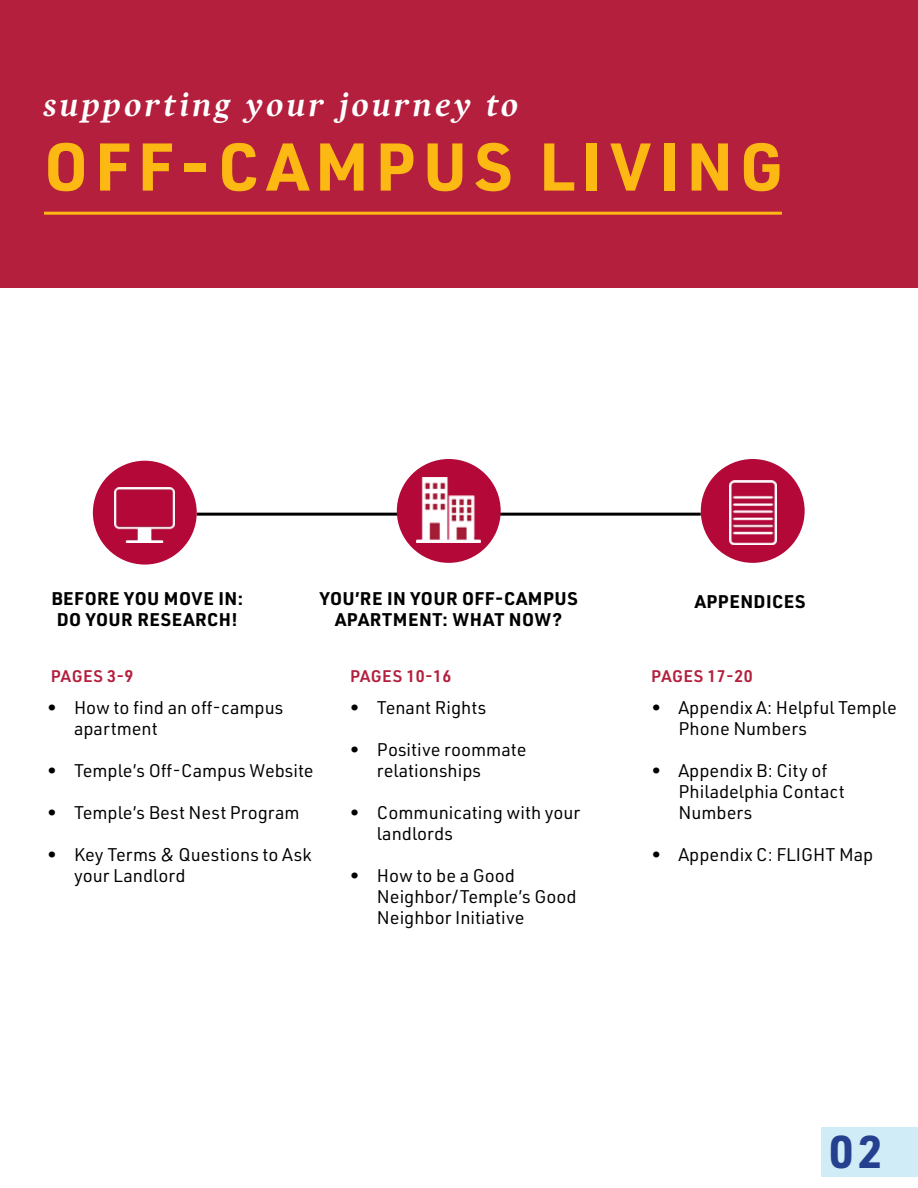
<style>
.page{position:relative;width:918px;height:1188px;background:#fff}
.page>*{position:absolute;margin:0;border:0;box-sizing:border-box;transform-origin:0 0}
.t1{font:700 66px "URWDIN";letter-spacing:.1em;color:#fdb913}
.t2{font:700 45px "URWDIN";color:#25408f}
.t3{font:italic 700 33px "Harfang";letter-spacing:.09em;color:#fff}
.t4{font:18px/21px "URWDIN";color:#000}
.t5{font:700 18px/21.6px "URWDIN";letter-spacing:.025em;color:#000}
.t6{font:600 16.5px "URWDIN";letter-spacing:.025em;color:#b31f3d}
</style>
<div class="page">
<div style="left:0;top:0;width:918px;height:287px;background:#b31f3d"></div>
<hr style="left:44px;top:212px;width:738px;height:3px;background:#fdb913">
<hr style="left:197px;top:513px;width:202px;height:3px;background:#000">
<hr style="left:498px;top:513px;width:203px;height:3px;background:#000">
<div style="left:93px;top:461px;width:104px;height:104px;background:#b30838;border-radius:50%"></div>
<div style="left:397px;top:459px;width:104px;height:104px;background:#b30838;border-radius:50%"></div>
<div style="left:701px;top:459px;width:104px;height:104px;background:#b30838;border-radius:50%"></div>
<img style="left:115px;top:487px;width:60px;height:55px">
<img style="left:417px;top:477px;width:64px;height:65px">
<img style="left:729px;top:480px;width:47px;height:65px">
<div style="left:821px;top:1127px;width:97px;height:50px;background:#d0ecf6"></div>
<h2 class="t3" style="left:44px;top:84px;width:476px">supporting your journey to</h2>
<h2 class="t1" style="left:44px;top:122px;width:741px">OFF-CAMPUS LIVING</h2>
<h3 class="t5" style="left:51px;top:587px;width:193px">BEFORE YOU MOVE IN:<br>DO YOUR RESEARCH!</h3>
<h3 class="t5" style="left:320px;top:587px;width:260px;text-align:center">YOU’RE IN YOUR OFF-CAMPUS<br>APARTMENT: WHAT NOW?</h3>
<h3 class="t5" style="left:695px;top:590px;width:112px">APPENDICES</h3>
<p class="t6" style="left:51px;top:664px;width:84px">PAGES 3-9</p>
<p class="t6" style="left:350px;top:664px;width:103px">PAGES 10-16</p>
<p class="t6" style="left:651px;top:664px;width:103px">PAGES 17-20</p>
<p class="t4" style="left:74px;top:696px;width:211px;text-indent:-27px">• How to find an off-campus apartment</p>
<p class="t4" style="left:47px;top:759px;width:268px">• Temple’s Off-Campus Website</p>
<p class="t4" style="left:47px;top:801px;width:254px">• Temple’s Best Nest Program</p>
<p class="t4" style="left:74px;top:843px;width:239px;text-indent:-27px">• Key Terms &amp; Questions to Ask your Landlord</p>
<p class="t4" style="left:350px;top:696px;width:138px">• Tenant Rights</p>
<p class="t4" style="left:377px;top:738px;width:151px;text-indent:-27px">• Positive roommate relationships</p>
<p class="t4" style="left:377px;top:801px;width:205px;text-indent:-27px">• Communicating with your landlords</p>
<p class="t4" style="left:377px;top:864px;width:201px;text-indent:-27px">• How to be a Good<br>Neighbor/Temple’s Good<br>Neighbor Initiative</p>
<p class="t4" style="left:678px;top:696px;width:220px;text-indent:-27px">• Appendix A: Helpful Temple<br>Phone Numbers</p>
<p class="t4" style="left:678px;top:759px;width:168px;text-indent:-27px">• Appendix B: City of<br>Philadelphia Contact<br>Numbers</p>
<p class="t4" style="left:651px;top:843px;width:223px">• Appendix C: FLIGHT Map</p>
<h2 class="t2" style="left:829px;top:1121px;width:55px">02</h2>
</div>
